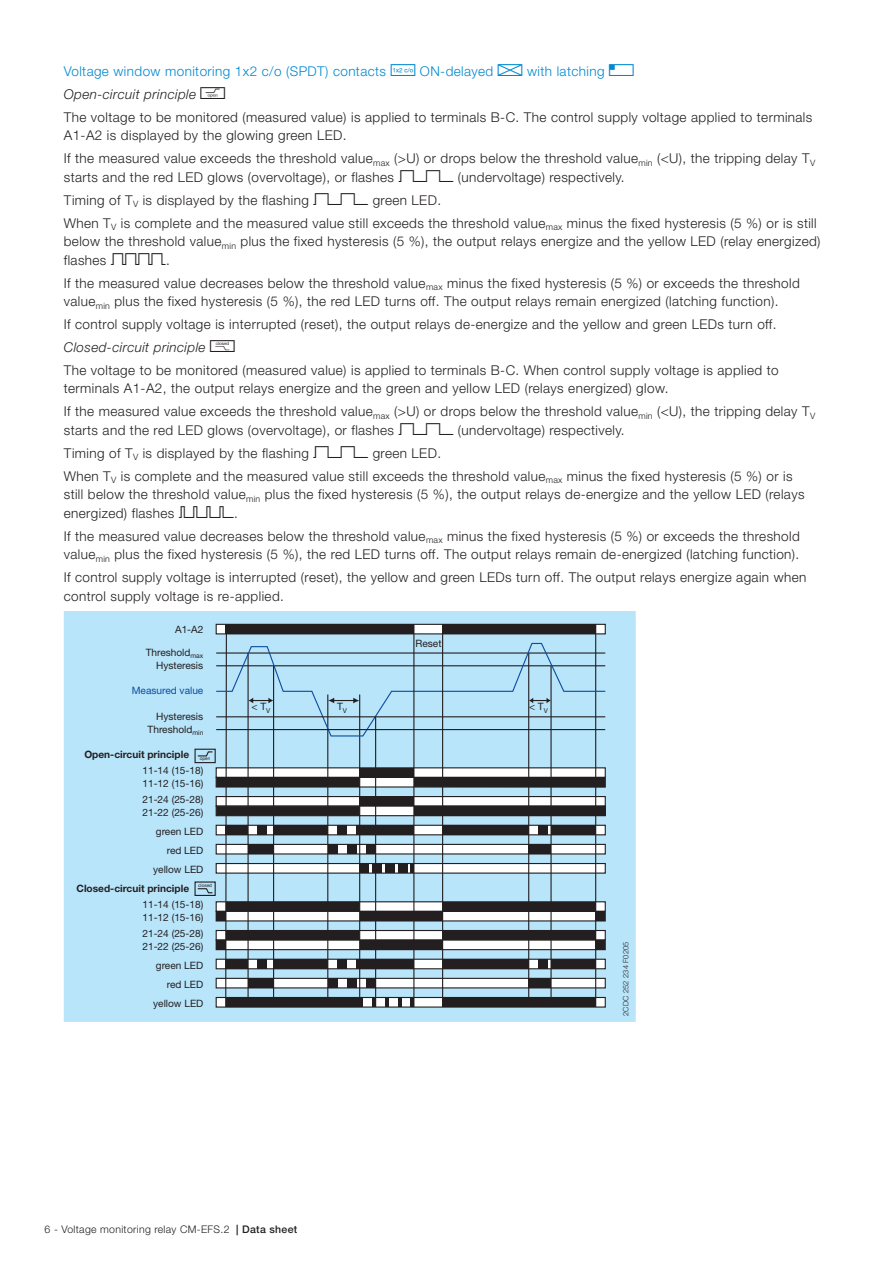
<style>
.page{position:relative;width:893px;height:1263px;background:#fff}
.page>*{position:absolute;margin:0;border:0;box-sizing:border-box;transform-origin:0 0}
.t1{font:300 13.5px/18.6px "Helvetica Neue LT";letter-spacing:.03em;color:#231f20}
.Section_Title_Level{font:300 13.5px "Helvetica Neue LT";letter-spacing:.03em;color:#0089cf}
.t2{font:italic 300 13.5px "Helvetica Neue LT";letter-spacing:.03em;color:#231f20}
.t3{font:300 10.5px "Helvetica Neue LT";letter-spacing:.03em;color:#231f20}
.t4{font:10.2px/12.8px "Helvetica Neue LT";color:#231f20}
.t5{font:700 10.2px "Helvetica Neue LT";color:#231f20}
.t6{font:10.2px "Helvetica Neue LT";color:#0d4da1}
.Bildnummer{font:300 7.5px "Helvetica Neue LT";letter-spacing:.02em;color:#231f20}
.t7{font:4.65px "Helvetica Neue LT";color:#231f20}
.s1{font-weight:500}
</style>
<div class="page">
<div style="left:64px;top:611px;width:572px;height:411px;background:#b9e5fa"></div>
<div style="left:216px;top:624px;width:389px;height:10px;background:#fff"></div>
<div style="left:216px;top:624px;width:390px;height:10px;border:1px solid #231f20"></div>
<div style="left:216px;top:902px;width:389px;height:9px;background:#fff"></div>
<div style="left:216px;top:959px;width:389px;height:10px;background:#fff"></div>
<div style="left:216px;top:959px;width:390px;height:10px;border:1px solid #231f20"></div>
<div style="left:216px;top:978px;width:389px;height:10px;background:#fff"></div>
<div style="left:216px;top:978px;width:390px;height:10px;border:1px solid #231f20"></div>
<div style="left:216px;top:997px;width:389px;height:10px;background:#fff"></div>
<div style="left:216px;top:997px;width:390px;height:10px;border:1px solid #231f20"></div>
<div style="left:216px;top:930px;width:389px;height:10px;background:#fff"></div>
<svg style="left:225px;top:624px;width:372px;height:384px"></svg>
<hr style="left:375px;top:717px;width:1px;height:290px;background:#231f20">
<div style="left:360px;top:796px;width:54px;height:10px;background:#231f20"></div>
<svg style="left:226px;top:902px;width:134px;height:9px"></svg>
<div style="left:443px;top:902px;width:153px;height:9px;background:#231f20"></div>
<svg style="left:226px;top:930px;width:134px;height:10px"></svg>
<div style="left:443px;top:930px;width:153px;height:10px;background:#231f20"></div>
<div style="left:360px;top:911px;width:83px;height:10px;background:#231f20"></div>
<div style="left:360px;top:940px;width:83px;height:10px;background:#231f20"></div>
<div style="left:216px;top:911px;width:10px;height:10px;background:#231f20"></div>
<div style="left:596px;top:911px;width:9px;height:10px;background:#231f20"></div>
<div style="left:216px;top:940px;width:10px;height:10px;background:#231f20"></div>
<div style="left:596px;top:940px;width:9px;height:10px;background:#231f20"></div>
<div style="left:529px;top:844px;width:22px;height:10px;background:#231f20"></div>
<div style="left:443px;top:997px;width:153px;height:10px;background:#231f20"></div>
<div style="left:248px;top:978px;width:26px;height:10px;background:#231f20"></div>
<div style="left:529px;top:978px;width:22px;height:10px;background:#231f20"></div>
<div style="left:274px;top:959px;width:54px;height:10px;background:#231f20"></div>
<div style="left:360px;top:825px;width:54px;height:10px;background:#231f20"></div>
<div style="left:360px;top:959px;width:54px;height:10px;background:#231f20"></div>
<div style="left:337px;top:959px;width:10px;height:10px;background:#231f20"></div>
<div style="left:538px;top:959px;width:10px;height:10px;background:#231f20"></div>
<div style="left:551px;top:825px;width:45px;height:10px;background:#231f20"></div>
<div style="left:551px;top:959px;width:45px;height:10px;background:#231f20"></div>
<div style="left:328px;top:978px;width:9px;height:10px;background:#231f20"></div>
<div style="left:347px;top:978px;width:9px;height:10px;background:#231f20"></div>
<div style="left:414px;top:777px;width:191px;height:10px;background:#231f20"></div>
<div style="left:414px;top:806px;width:191px;height:10px;background:#231f20"></div>
<div style="left:538px;top:825px;width:10px;height:10px;background:#231f20"></div>
<hr style="left:356px;top:959px;width:4px;height:10px;background:#231f20">
<div style="left:360px;top:768px;width:54px;height:9px;background:#231f20"></div>
<div style="left:226px;top:624px;width:188px;height:10px;background:#231f20"></div>
<div style="left:443px;top:624px;width:153px;height:10px;background:#231f20"></div>
<div style="left:360px;top:863px;width:9px;height:10px;background:#231f20"></div>
<div style="left:372px;top:863px;width:10px;height:10px;background:#231f20"></div>
<div style="left:385px;top:863px;width:10px;height:10px;background:#231f20"></div>
<div style="left:398px;top:863px;width:10px;height:10px;background:#231f20"></div>
<svg style="left:411px;top:863px;width:2px;height:10px"></svg>
<svg style="left:226px;top:997px;width:137px;height:10px"></svg>
<hr style="left:372px;top:997px;width:4px;height:10px;background:#231f20">
<svg style="left:385px;top:997px;width:3px;height:10px"></svg>
<svg style="left:398px;top:997px;width:3px;height:10px"></svg>
<svg style="left:411px;top:997px;width:2px;height:10px"></svg>
<hr style="left:413px;top:624px;width:1px;height:383px;background:#231f20">
<hr style="left:442px;top:624px;width:1px;height:383px;background:#231f20">
<div style="left:443px;top:825px;width:86px;height:10px;background:#231f20"></div>
<div style="left:443px;top:959px;width:86px;height:10px;background:#231f20"></div>
<div style="left:366px;top:844px;width:10px;height:10px;background:#231f20"></div>
<div style="left:366px;top:978px;width:10px;height:10px;background:#231f20"></div>
<svg style="left:215px;top:642px;width:391px;height:95px;background:#aad3e8"></svg>
<div style="left:258px;top:959px;width:9px;height:10px;background:#231f20"></div>
<div style="left:226px;top:959px;width:22px;height:10px;background:#231f20"></div>
<div style="left:195px;top:749px;width:21px;height:14px;border:1px solid #231f20"></div>
<svg style="left:194px;top:751px;width:166px;height:145px"></svg>
<p class="Section_Title_Level" style="left:64px;top:63px;width:324px">Voltage window monitoring 1x2 c/o (SPDT) contacts</p>
<p class="Section_Title_Level" style="left:420px;top:63px;width:75px">ON-delayed</p>
<p class="Section_Title_Level" style="left:527px;top:63px;width:79px">with latching</p>
<p class="t2" style="left:64px;top:86px;width:134px">Open-circuit principle</p>
<p class="t1" style="left:64px;top:107px;width:750px">The voltage to be monitored (measured value) is applied to terminals B-C. The control supply voltage applied to terminals<br>A1-A2 is displayed by the glowing green LED.</p>
<p class="t1" style="left:64px;top:149px;width:753px">If the measured value exceeds the threshold value<sub>max</sub> (&gt;U) or drops below the threshold value<sub>min</sub> (&lt;U), the tripping delay T<sub>V </sub>starts and the red LED glows (overvoltage), or flashes</p>
<p class="t1" style="left:458px;top:168px;width:168px">(undervoltage) respectively.</p>
<p class="t1" style="left:64px;top:190px;width:247px">Timing of T<sub>V</sub> is displayed by the flashing</p>
<p class="t1" style="left:373px;top:190px;width:70px">green LED.</p>
<p class="t1" style="left:64px;top:213px;width:758px">When T<sub>V</sub> is complete and the measured value still exceeds the threshold value<sub>max</sub> minus the fixed hysteresis (5 %) or is still below the threshold value<sub>min</sub> plus the fixed hysteresis (5 %), the output relays energize and the yellow LED (relay energized) flashes</p>
<p class="t1" style="left:166px;top:250px;width:5px">.</p>
<p class="t1" style="left:64px;top:273px;width:737px">If the measured value decreases below the threshold value<sub>max</sub> minus the fixed hysteresis (5 %) or exceeds the threshold value<sub>min</sub> plus the fixed hysteresis (5 %), the red LED turns off. The output relays remain energized (latching function).</p>
<p class="t1" style="left:64px;top:315px;width:714px">If control supply voltage is interrupted (reset), the output relays de-energize and the yellow and green LEDs turn off.</p>
<p class="t2" style="left:64px;top:339px;width:143px">Closed-circuit principle</p>
<p class="t1" style="left:64px;top:360px;width:716px">The voltage to be monitored (measured value) is applied to terminals B-C. When control supply voltage is applied to terminals A1-A2, the output relays energize and the green and yellow LED (relays energized) glow.</p>
<p class="t1" style="left:64px;top:402px;width:753px">If the measured value exceeds the threshold value<sub>max</sub> (&gt;U) or drops below the threshold value<sub>min</sub> (&lt;U), the tripping delay T<sub>V </sub>starts and the red LED glows (overvoltage), or flashes</p>
<p class="t1" style="left:458px;top:420px;width:168px">(undervoltage) respectively.</p>
<p class="t1" style="left:64px;top:443px;width:247px">Timing of T<sub>V</sub> is displayed by the flashing</p>
<p class="t1" style="left:373px;top:443px;width:70px">green LED.</p>
<p class="t1" style="left:64px;top:466px;width:742px">When T<sub>V</sub> is complete and the measured value still exceeds the threshold value<sub>max</sub> minus the fixed hysteresis (5 %) or is still below the threshold value<sub>min</sub> plus the fixed hysteresis (5 %), the output relays de-energize and the yellow LED (relays energized) flashes</p>
<p class="t1" style="left:234px;top:503px;width:5px">.</p>
<p class="t1" style="left:64px;top:526px;width:737px">If the measured value decreases below the threshold value<sub>max</sub> minus the fixed hysteresis (5 %) or exceeds the threshold value<sub>min</sub> plus the fixed hysteresis (5 %), the red LED turns off. The output relays remain de-energized (latching function).</p>
<p class="t1" style="left:64px;top:568px;width:744px">If control supply voltage is interrupted (reset), the yellow and green LEDs turn off. The output relays energize again when control supply voltage is re-applied.</p>
<p class="t4" style="left:175px;top:622px;width:30px">A1-A2</p>
<p class="t4" style="left:146px;top:646px;width:59px;text-align:right">Threshold<sub>max<br></sub>Hysteresis</p>
<p class="t6" style="left:132px;top:685px;width:73px">Measured value</p>
<p class="t4" style="left:148px;top:723px;width:57px">Threshold<sub>min</sub></p>
<p class="t4" style="left:156px;top:710px;width:49px">Hysteresis</p>
<p class="t5" style="left:84px;top:748px;width:106px">Open-circuit principle</p>
<p class="t7" style="left:200px;top:755px;width:12px">open</p>
<p class="t4" style="left:142px;top:764px;width:62px">11-14 (15-18)<br>11-12 (15-16)</p>
<p class="t4" style="left:142px;top:793px;width:62px">21-24 (25-28)<br>21-22 (25-26)</p>
<p class="t4" style="left:153px;top:821px;width:52px;line-height:19.2px;text-align:right">green LED red LED yellow LED</p>
<p class="t5" style="left:77px;top:882px;width:114px">Closed-circuit principle</p>
<p class="t7" style="left:198px;top:883px;width:15px">closed</p>
<p class="t4" style="left:142px;top:898px;width:62px">11-14 (15-18)<br>11-12 (15-16)</p>
<p class="t4" style="left:142px;top:927px;width:62px">21-24 (25-28)<br>21-22 (25-26)</p>
<p class="t4" style="left:153px;top:955px;width:52px;line-height:19.2px;text-align:right">green LED red LED yellow LED</p>
<p class="t4" style="left:252px;top:700px;width:20px">&lt; T<sub>V</sub></p>
<p class="t4" style="left:415px;top:636px;width:28px">Reset</p>
<p class="t4" style="left:337px;top:700px;width:11px">T<sub>V</sub></p>
<p class="t4" style="left:529px;top:700px;width:20px">&lt; T<sub>V</sub></p>
<p class="Bildnummer" style="left:621px;top:1016px;width:76px;rotate:-90deg">2CDC 252 234 F0205</p>
<p class="t3" style="left:45px;top:1223px;width:254px">6 - Voltage monitoring relay CM-EFS.2 <span class="s1">| Data sheet</span></p>
</div>
